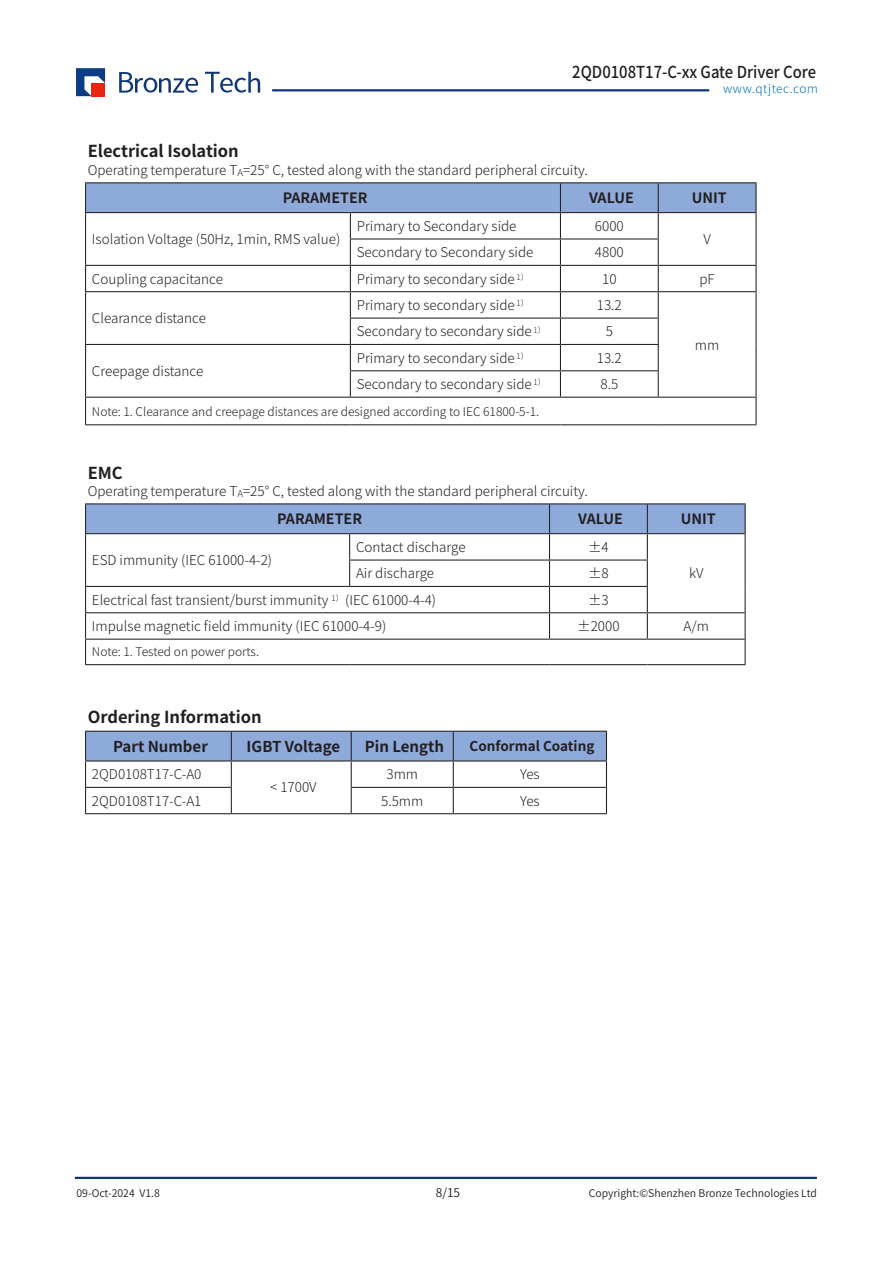
<style>
.page{position:relative;width:893px;height:1263px;background:#fff}
.page>*{position:absolute;margin:0;border:0;box-sizing:border-box;transform-origin:0 0}
.t1{font:700 16.5px "Source Han Sans CN";color:#231f20}
.t2{font:500 16.5px "Source Han Sans CN";color:#231f20;scale:.9 1}
.t3{font:700 15px "Source Han Sans CN";color:#231f20}
.t4{font:700 14.25px "Source Han Sans CN";color:#231f20}
.t5{font:300 13.5px "Source Han Sans CN";color:#231f20}
.t6{font:700 13.5px "Source Han Sans CN";color:#231f20}
.t7{font:300 12px "Source Han Sans CN";color:#231f20}
.t8{font:300 12px "Source Han Sans CN";letter-spacing:.045em;color:#0070c0}
.t9{font:12px "Source Han Sans CN";color:#231f20}
.t10{font:10.5px "Source Han Sans CN";color:#231f20}
.s1{font-size:9.6px}
</style>
<div class="page">
<svg style="left:76px;top:68px;width:29px;height:28px"></svg>
<svg style="left:205px;top:72px;width:55px;height:21px"></svg>
<svg style="left:119px;top:72px;width:79px;height:21px"></svg>
<hr style="left:231px;top:813px;width:120px;height:1px;background:#231f20">
<hr style="left:85px;top:813px;width:146px;height:1px;background:#231f20">
<svg style="left:85px;top:731px;width:522px;height:82px"></svg>
<hr style="left:351px;top:813px;width:102px;height:1px;background:#231f20">
<hr style="left:453px;top:813px;width:154px;height:1px;background:#231f20">
<hr style="left:85px;top:503px;width:265px;height:1px;background:#231f20">
<hr style="left:350px;top:503px;width:199px;height:1px;background:#231f20">
<hr style="left:549px;top:503px;width:98px;height:1px;background:#231f20">
<hr style="left:647px;top:503px;width:99px;height:1px;background:#231f20">
<svg style="left:85px;top:504px;width:661px;height:160px"></svg>
<hr style="left:85px;top:664px;width:265px;height:1px;background:#231f20">
<hr style="left:350px;top:664px;width:199px;height:1px;background:#231f20">
<hr style="left:549px;top:664px;width:98px;height:1px;background:#231f20">
<hr style="left:647px;top:664px;width:99px;height:1px;background:#231f20">
<hr style="left:85px;top:182px;width:265px;height:1px;background:#231f20">
<hr style="left:350px;top:182px;width:210px;height:1px;background:#231f20">
<hr style="left:560px;top:182px;width:98px;height:1px;background:#231f20">
<hr style="left:658px;top:182px;width:99px;height:1px;background:#231f20">
<hr style="left:755px;top:183px;width:2px;height:29px;background:#231f20">
<hr style="left:658px;top:212px;width:99px;height:1px;background:#231f20">
<hr style="left:755px;top:213px;width:2px;height:26px;background:#231f20">
<hr style="left:755px;top:239px;width:2px;height:26px;background:#231f20">
<hr style="left:658px;top:265px;width:99px;height:1px;background:#231f20">
<hr style="left:755px;top:266px;width:2px;height:25px;background:#231f20">
<hr style="left:658px;top:291px;width:99px;height:1px;background:#231f20">
<hr style="left:755px;top:292px;width:2px;height:26px;background:#231f20">
<hr style="left:755px;top:318px;width:2px;height:26px;background:#231f20">
<hr style="left:755px;top:344px;width:2px;height:27px;background:#231f20">
<hr style="left:755px;top:371px;width:2px;height:26px;background:#231f20">
<svg style="left:85px;top:183px;width:671px;height:241px"></svg>
<hr style="left:755px;top:398px;width:2px;height:26px;background:#231f20">
<hr style="left:560px;top:397px;width:98px;height:1px;background:#231f20">
<hr style="left:85px;top:397px;width:265px;height:1px;background:#231f20">
<hr style="left:350px;top:397px;width:210px;height:1px;background:#231f20">
<hr style="left:658px;top:397px;width:99px;height:1px;background:#231f20">
<hr style="left:85px;top:424px;width:265px;height:1px;background:#231f20">
<hr style="left:350px;top:424px;width:210px;height:1px;background:#231f20">
<hr style="left:560px;top:424px;width:98px;height:1px;background:#231f20">
<hr style="left:658px;top:424px;width:99px;height:1px;background:#231f20">
<hr style="left:272px;top:89px;width:437px;height:2px;background:#0d3777">
<hr style="left:75px;top:1177px;width:742px;height:2px;background:#0d3777">
<p class="t2" style="left:572px;top:63px;width:272px">2QD0108T17-C-xx Gate Driver Core</p>
<p class="t8" style="left:723px;top:82px;width:96px">www.qtjtec.com</p>
<p class="t1" style="left:88px;top:142px;width:153px">Electrical Isolation</p>
<p class="t5" style="left:88px;top:163px;width:502px">Operating temperature T<span class="s1">A</span>=25° C, tested along with the standard peripheral circuity.</p>
<p class="t4" style="left:283px;top:190px;width:86px">PARAMETER</p>
<p class="t4" style="left:589px;top:190px;width:46px">VALUE</p>
<p class="t4" style="left:692px;top:190px;width:36px">UNIT</p>
<p class="t5" style="left:92px;top:232px;width:250px">Isolation Voltage (50Hz, 1min, RMS value)</p>
<p class="t5" style="left:357px;top:218px;width:161px">Primary to Secondary side</p>
<p class="t5" style="left:595px;top:218px;width:30px">6000</p>
<p class="t5" style="left:703px;top:232px;width:9px">V</p>
<p class="t5" style="left:357px;top:245px;width:178px">Secondary to Secondary side</p>
<p class="t5" style="left:595px;top:245px;width:30px">4800</p>
<p class="t5" style="left:92px;top:271px;width:133px">Coupling capacitance</p>
<p class="t5" style="left:357px;top:271px;width:173px">Primary to secondary side <sup>1）</sup></p>
<p class="t5" style="left:602px;top:271px;width:16px">10</p>
<p class="t5" style="left:699px;top:271px;width:17px">pF</p>
<p class="t5" style="left:92px;top:311px;width:116px">Clearance distance</p>
<p class="t5" style="left:357px;top:297px;width:173px">Primary to secondary side <sup>1）</sup></p>
<p class="t5" style="left:597px;top:297px;width:27px">13.2</p>
<p class="t5" style="left:357px;top:324px;width:190px">Secondary to secondary side <sup>1）</sup></p>
<p class="t5" style="left:606px;top:324px;width:9px">5</p>
<p class="t5" style="left:357px;top:350px;width:173px">Primary to secondary side <sup>1）</sup></p>
<p class="t5" style="left:597px;top:350px;width:27px">13.2</p>
<p class="t5" style="left:357px;top:377px;width:190px">Secondary to secondary side <sup>1）</sup></p>
<p class="t5" style="left:600px;top:377px;width:19px">8.5</p>
<p class="t7" style="left:92px;top:404px;width:449px">Note: 1. Clearance and creepage distances are designed according to IEC 61800-5-1.</p>
<p class="t5" style="left:92px;top:363px;width:113px">Creepage distance</p>
<p class="t5" style="left:695px;top:337px;width:26px">mm</p>
<p class="t1" style="left:88px;top:463px;width:37px">EMC</p>
<p class="t5" style="left:88px;top:484px;width:502px">Operating temperature T<span class="s1">A</span>=25° C, tested along with the standard peripheral circuity.</p>
<p class="t4" style="left:277px;top:511px;width:86px">PARAMETER</p>
<p class="t4" style="left:578px;top:511px;width:46px">VALUE</p>
<p class="t4" style="left:681px;top:511px;width:36px">UNIT</p>
<p class="t5" style="left:92px;top:553px;width:182px">ESD immunity (IEC 61000-4-2)</p>
<p class="t5" style="left:356px;top:539px;width:111px">Contact discharge</p>
<p class="t5" style="left:588px;top:539px;width:22px">±4</p>
<p class="t5" style="left:356px;top:566px;width:80px">Air discharge</p>
<p class="t5" style="left:588px;top:566px;width:22px">±8</p>
<p class="t5" style="left:689px;top:566px;width:16px">kV</p>
<p class="t5" style="left:92px;top:592px;width:346px">Electrical fast transient/burst immunity <sup>1）</sup> (IEC 61000-4-4)</p>
<p class="t5" style="left:588px;top:592px;width:22px">±3</p>
<p class="t5" style="left:92px;top:618px;width:296px">Impulse magnetic field immunity (IEC 61000-4-9)</p>
<p class="t5" style="left:577px;top:618px;width:44px">±2000</p>
<p class="t5" style="left:683px;top:618px;width:27px">A/m</p>
<p class="t7" style="left:92px;top:645px;width:169px">Note: 1. Tested on power ports.</p>
<p class="t1" style="left:88px;top:707px;width:175px">Ordering Information</p>
<p class="t3" style="left:113px;top:738px;width:96px">Part Number</p>
<p class="t3" style="left:247px;top:738px;width:95px">IGBT Voltage</p>
<p class="t3" style="left:365px;top:738px;width:81px">Pin Length</p>
<p class="t6" style="left:470px;top:739px;width:126px">Conformal Coating</p>
<p class="t5" style="left:92px;top:767px;width:111px">2QD0108T17-C-A0</p>
<p class="t5" style="left:270px;top:780px;width:48px">&lt; 1700V</p>
<p class="t5" style="left:386px;top:767px;width:33px">3mm</p>
<p class="t5" style="left:520px;top:767px;width:21px">Yes</p>
<p class="t5" style="left:92px;top:793px;width:111px">2QD0108T17-C-A1</p>
<p class="t5" style="left:381px;top:793px;width:44px">5.5mm</p>
<p class="t5" style="left:520px;top:793px;width:21px">Yes</p>
<p class="t10" style="left:77px;top:1187px;width:85px">09-Oct-2024 V1.8</p>
<p class="t9" style="left:436px;top:1186px;width:26px">8/15</p>
<p class="t10" style="left:589px;top:1187px;width:229px">Copyright:©Shenzhen Bronze Technologies Ltd</p>
</div>
